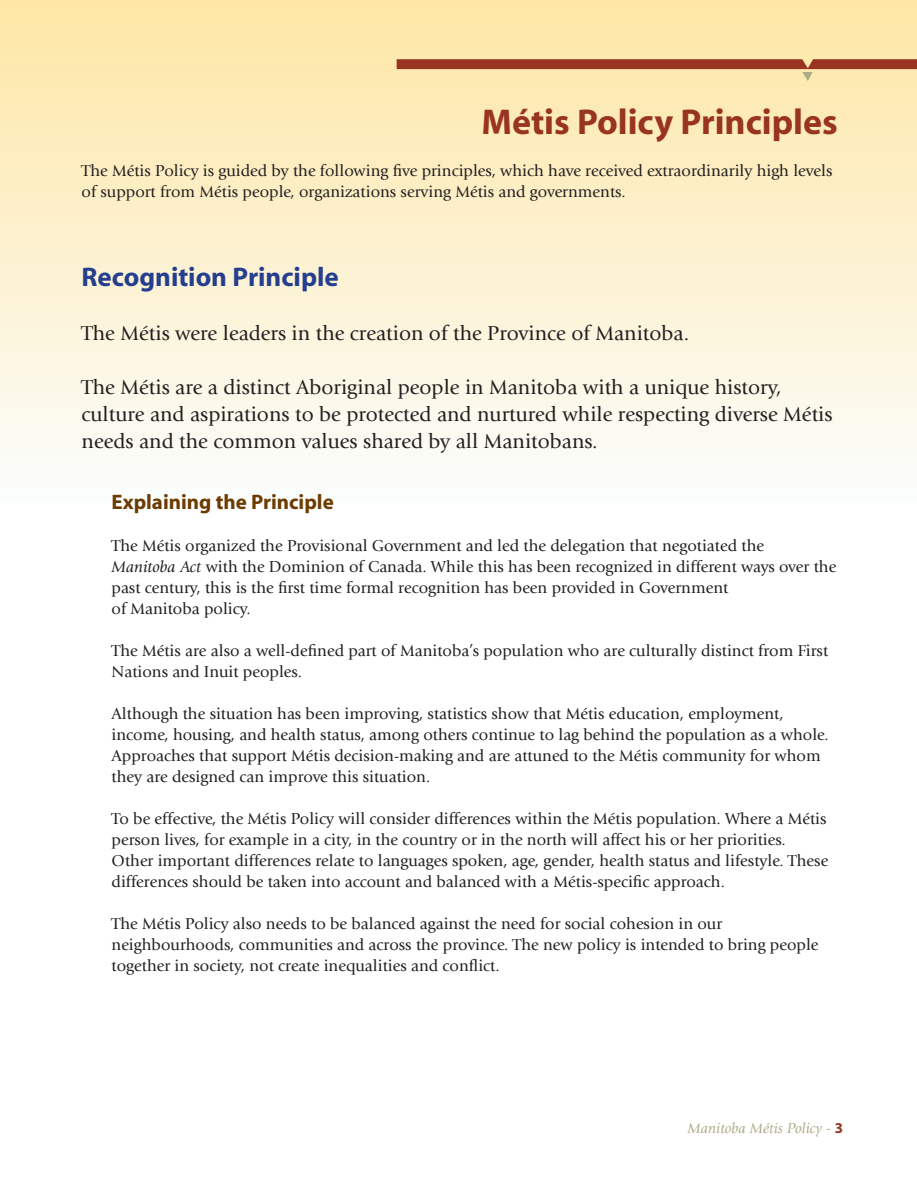
<style>
.page{position:relative;width:917px;height:1187px;background:#fff}
.page>*{position:absolute;margin:0;border:0;box-sizing:border-box;transform-origin:0 0}
.t1{font:700 36px "Myriad";color:#993422}
.t2{font:700 27px "Myriad";color:#253f8e}
.t3{font:21px/27px "Giovanni";color:#231f20}
.t4{font:700 21px "Myriad";color:#6b3b00}
.t5{font:16.5px/21px "Giovanni";color:#231f20}
.t6{font:italic 15px "Giovanni";color:#aeab88}
.s1{font-style:italic}
.s2{font-family:"Myriad";font-weight:700;font-style:normal;color:#993422}
</style>
<div class="page">
<svg style="left:0;top:1px;width:1px;height:450px"></svg>
<div style="left:1px;top:0;width:916px;height:501px;background:linear-gradient(to bottom,#fee6a4,#fbfdfd)"></div>
<svg style="left:397px;top:59px;width:520px;height:22px;background:#d09871"></svg>
<h1 class="t1" style="left:481px;top:103px;width:358px">Métis Policy Principles</h1>
<p class="t5" style="left:82px;top:160px;width:752px">The Métis Policy is guided by the following five principles, which have received extraordinarily high levels of support from Métis people, organizations serving Métis and governments.</p>
<h2 class="t2" style="left:82px;top:263px;width:259px">Recognition Principle</h2>
<p class="t3" style="left:82px;top:319px;width:609px">The Métis were leaders in the creation of the Province of Manitoba.</p>
<p class="t3" style="left:82px;top:373px;width:752px">The Métis are a distinct Aboriginal people in Manitoba with a unique history, culture and aspirations to be protected and nurtured while respecting diverse Métis needs and the common values shared by all Manitobans.</p>
<p class="t4" style="left:112px;top:491px;width:224px">Explaining the Principle</p>
<p class="t5" style="left:112px;top:535px;width:726px">The Métis organized the Provisional Government and led the delegation that negotiated the<br><span class="s1">Manitoba Act</span> with the Dominion of Canada. While this has been recognized in different ways over the past century, this is the first time formal recognition has been provided in Government<br>of Manitoba policy.</p>
<p class="t5" style="left:112px;top:640px;width:718px">The Métis are also a well-defined part of Manitoba’s population who are culturally distinct from First<br>Nations and Inuit peoples.</p>
<p class="t5" style="left:112px;top:703px;width:718px">Although the situation has been improving, statistics show that Métis education, employment, income, housing, and health status, among others continue to lag behind the population as a whole.<br>Approaches that support Métis decision-making and are attuned to the Métis community for whom they are designed can improve this situation.</p>
<p class="t5" style="left:112px;top:808px;width:718px">To be effective, the Métis Policy will consider differences within the Métis population. Where a Métis person lives, for example in a city, in the country or in the north will affect his or her priorities.<br>Other important differences relate to languages spoken, age, gender, health status and lifestyle. These differences should be taken into account and balanced with a Métis-specific approach.</p>
<p class="t5" style="left:112px;top:913px;width:708px">The Métis Policy also needs to be balanced against the need for social cohesion in our neighbourhoods, communities and across the province. The new policy is intended to bring people together in society, not create inequalities and conflict.</p>
<p class="t6" style="left:687px;top:1119px;width:157px">Manitoba Métis Policy - <span class="s2">3</span></p>
</div>
